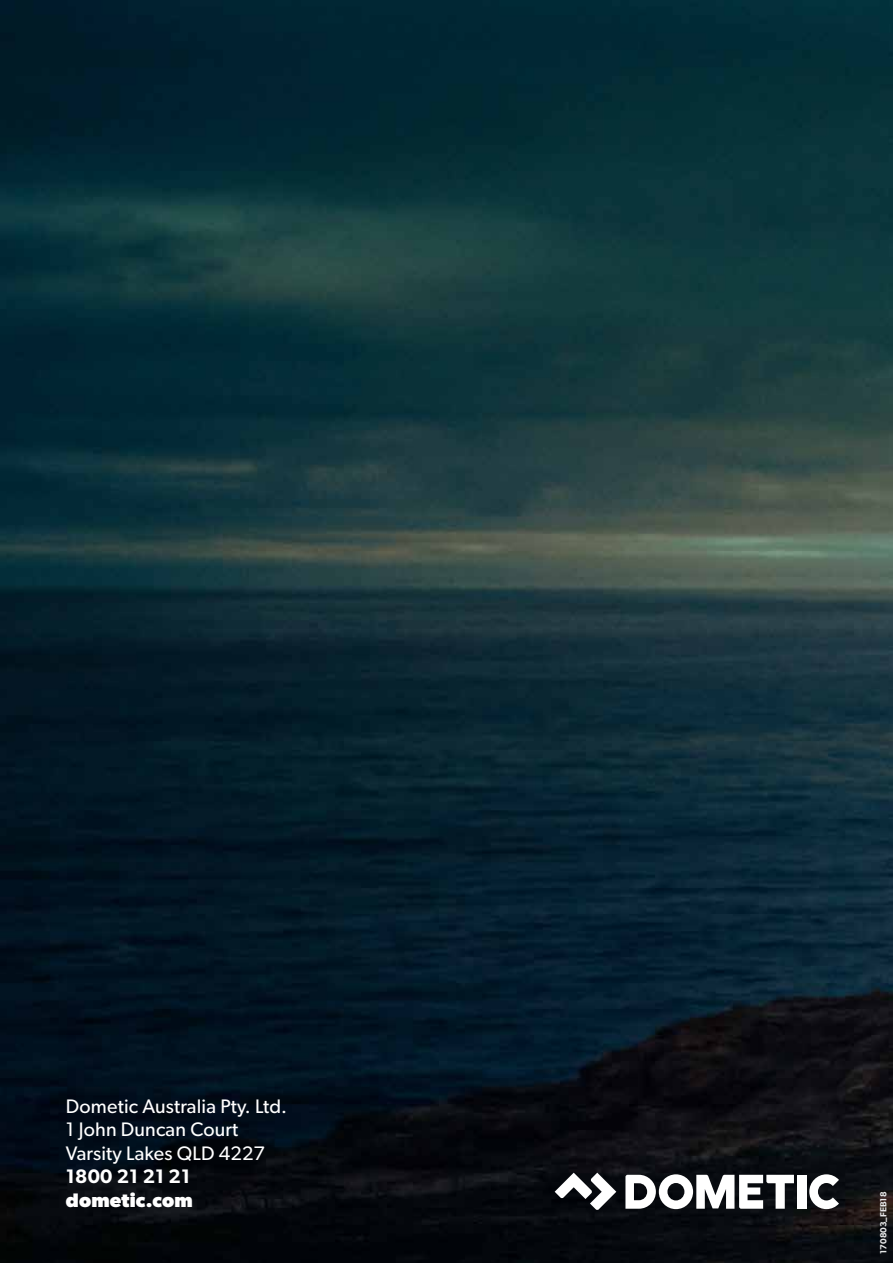
<style>
.page{position:relative;width:893px;height:1263px;background:#fff}
.page>*{position:absolute;margin:0;border:0;box-sizing:border-box;transform-origin:0 0}
.t1{font:19.65px/23.5px "Gibson";letter-spacing:.01em;color:#fff}
.t2{font:700 19.65px "Gibson";letter-spacing:.01em;color:#fff}
.t3{font:600 19.65px "Gibson";letter-spacing:.01em;color:#fff}
.t4{font:600 9px "Gibson";color:#e6e7e8}
</style>
<div class="page">
<img style="left:0;top:0;width:893px;height:1263px">
<div style="left:547px;top:1165px;width:299px;height:52px;background:#000;opacity:.15"></div>
<div style="left:797px;top:1175px;width:9px;height:34px;background:#fff"></div>
<svg style="left:625px;top:1174px;width:169px;height:35px"></svg>
<svg style="left:809px;top:1174px;width:30px;height:35px"></svg>
<svg style="left:555px;top:1173px;width:61px;height:37px"></svg>
<p class="t1" style="left:66px;top:1094px;width:223px">Dometic Australia Pty. Ltd.<br>1 John Duncan Court<br>Varsity Lakes QLD 4227</p>
<p class="t3" style="left:66px;top:1165px;width:126px">1800 21 21 21</p>
<p class="t2" style="left:66px;top:1188px;width:128px">dometic.com</p>
<p class="t4" style="left:878px;top:1254px;width:64px;rotate:-90deg">170803_FEB18</p>
</div>
